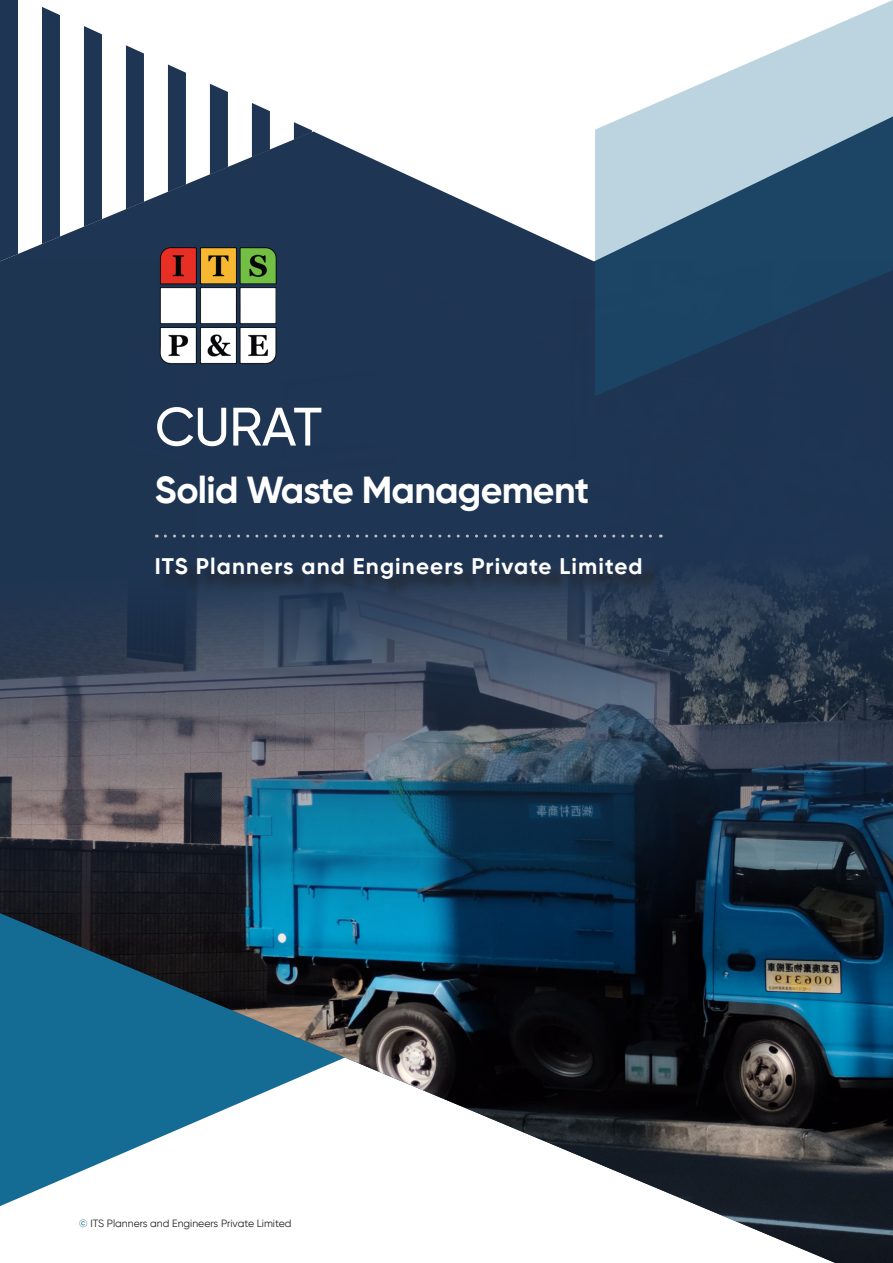
<style>
.page{position:relative;width:893px;height:1263px;background:#fff}
.page>*{position:absolute;margin:0;border:0;box-sizing:border-box;transform-origin:0 0}
.t1{font:500 54px "Gilroy";letter-spacing:-.01em;color:#fff}
.t2{font:700 37.5px "Gilroy";letter-spacing:-.02em;color:#fff}
.t3{font:700 22.5px "Gilroy";letter-spacing:.05em;color:#fff}
.t4{font:10.5px "Gilroy";color:#231f20}
.s1{color:#146b94}
</style>
<div class="page">
<svg style="left:18px;top:116px;width:575px;height:145px"></svg>
<img style="left:0;top:261px;width:893px;height:1002px">
<svg style="left:595px;top:0;width:298px;height:396px"></svg>
<div style="left:0;top:0;width:18px;height:261px;background:#1e3553"></div>
<div style="left:42px;top:7px;width:18px;height:237px;background:#1e3553"></div>
<div style="left:84px;top:26px;width:18px;height:201px;background:#1e3553"></div>
<div style="left:126px;top:45px;width:18px;height:164px;background:#1e3553"></div>
<div style="left:168px;top:65px;width:18px;height:127px;background:#1e3553"></div>
<svg style="left:210px;top:84px;width:18px;height:91px;background:#283e5a"></svg>
<svg style="left:252px;top:103px;width:18px;height:54px"></svg>
<svg style="left:294px;top:122px;width:18px;height:18px"></svg>
<img style="left:158px;top:244px;width:121px;height:121px">
<svg style="left:165px;top:534px;width:496px;height:3px"></svg>
<div style="left:159px;top:560px;width:501px;height:37px;background:#231f20;opacity:.75"></div>
<p class="t1" style="left:155px;top:393px;width:169px">CURAT</p>
<p class="t2" style="left:155px;top:466px;width:436px">Solid Waste Management</p>
<p class="t3" style="left:155px;top:552px;width:489px">ITS Planners and Engineers Private Limited</p>
<p class="t4" style="left:79px;top:1217px;width:214px"><span class="s1">©</span> ITS Planners and Engineers Private Limited</p>
</div>
